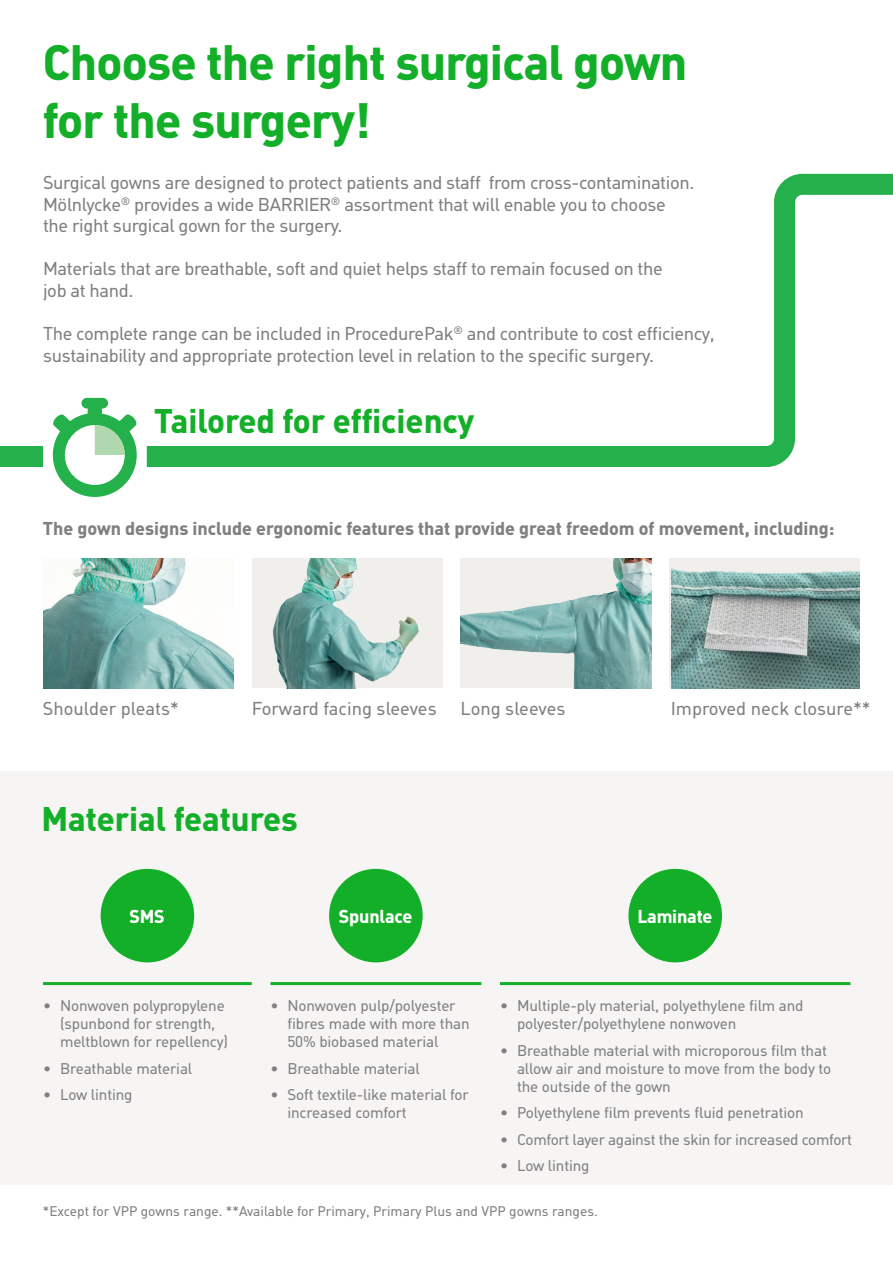
<style>
.page{position:relative;width:893px;height:1263px;background:#fff}
.page>*{position:absolute;margin:0;border:0;box-sizing:border-box;transform-origin:0 0}
.t1{font:700 48px/57.6px "Molnlycke Din";letter-spacing:-.015em;color:#14af28}
.t2{font:700 33px "Molnlycke Din";color:#14af28}
.t3{font:700 18.15px "Molnlycke Din";letter-spacing:-.01em;color:#fff}
.t4{font:18px/21.6px "Molnlycke Din";letter-spacing:-.02em;color:#808083}
.t5{font:700 18px "Molnlycke Din";color:#808083}
.t6{font:18px "Molnlycke Din";color:#808083}
.t7{font:15px/18px "Molnlycke Din";letter-spacing:-.01em;color:#808083}
.t8{font:13.5px "Molnlycke Din";color:#808083}
</style>
<div class="page">
<img style="left:43px;top:559px;width:191px;height:129px">
<img style="left:460px;top:559px;width:191px;height:129px">
<img style="left:252px;top:559px;width:191px;height:129px">
<img style="left:672px;top:559px;width:188px;height:129px">
<div style="left:0;top:772px;width:893px;height:413px;background:#f6f5f3"></div>
<svg style="left:134px;top:173px;width:759px;height:297px"></svg>
<div style="left:53px;top:413px;width:84px;height:84px;background:#24b04b;border-radius:50%"></div>
<div style="left:65px;top:425px;width:60px;height:60px;background:#fff;border-radius:50%"></div>
<svg style="left:53px;top:398px;width:84px;height:57px"></svg>
<div style="left:0;top:446px;width:43px;height:21px;background:#24b04b"></div>
<div style="left:101px;top:869px;width:93px;height:93px;background:#14af28;border-radius:50%"></div>
<div style="left:329px;top:869px;width:94px;height:93px;background:#14af28;border-radius:50%"></div>
<div style="left:628px;top:869px;width:94px;height:93px;background:#14af28;border-radius:50%"></div>
<hr style="left:43px;top:982px;width:209px;height:3px;background:#14af28">
<hr style="left:270px;top:982px;width:211px;height:3px;background:#14af28">
<hr style="left:500px;top:982px;width:350px;height:3px;background:#14af28">
<p class="t1" style="left:43px;top:33px;width:646px">Choose the right surgical gown for the surgery!</p>
<p class="t4" style="left:43px;top:172px;width:653px">Surgical gowns are designed to protect patients and staff from cross-contamination.</p>
<p class="t4" style="left:43px;top:193px;width:624px">Mölnlycke<sup>®</sup> provides a wide BARRIER<sup>®</sup> assortment that will enable you to choose the right surgical gown for the surgery.</p>
<p class="t4" style="left:43px;top:258px;width:621px">Materials that are breathable, soft and quiet helps staff to remain focused on the job at hand.</p>
<p class="t4" style="left:43px;top:323px;width:673px">The complete range can be included in ProcedurePak<sup>®</sup> and contribute to cost efficiency, sustainability and appropriate protection level in relation to the specific surgery.</p>
<p class="t2" style="left:154px;top:401px;width:321px">Tailored for efficiency</p>
<p class="t5" style="left:43px;top:517px;width:793px">The gown designs include ergonomic features that provide great freedom of movement, including:</p>
<p class="t6" style="left:43px;top:698px;width:138px">Shoulder pleats*</p>
<p class="t6" style="left:252px;top:698px;width:187px">Forward facing sleeves</p>
<p class="t6" style="left:460px;top:698px;width:107px">Long sleeves</p>
<p class="t6" style="left:671px;top:698px;width:201px">Improved neck closure**</p>
<p class="t2" style="left:41px;top:799px;width:258px">Material features</p>
<p class="t3" style="left:129px;top:905px;width:37px">SMS</p>
<p class="t3" style="left:339px;top:905px;width:75px">Spunlace</p>
<p class="t3" style="left:637px;top:905px;width:77px">Laminate</p>
<p class="t7" style="left:60px;top:997px;width:170px;text-indent:-17px">• Nonwoven polypropylene (spunbond for strength, meltblown for repellency)</p>
<p class="t7" style="left:43px;top:1059px;width:151px">• Breathable material</p>
<p class="t7" style="left:43px;top:1086px;width:91px">• Low linting</p>
<p class="t7" style="left:287px;top:997px;width:184px;text-indent:-17px">• Nonwoven pulp/polyester fibres made with more than<br>50% biobased material</p>
<p class="t7" style="left:270px;top:1059px;width:151px">• Breathable material</p>
<p class="t7" style="left:287px;top:1086px;width:183px;text-indent:-17px">• Soft textile-like material for increased comfort</p>
<p class="t7" style="left:517px;top:997px;width:288px;text-indent:-17px">• Multiple-ply material, polyethylene film and polyester/polyethylene nonwoven</p>
<p class="t7" style="left:517px;top:1041px;width:316px;text-indent:-17px">• Breathable material with microporous film that allow air and moisture to move from the body to the outside of the gown</p>
<p class="t7" style="left:500px;top:1104px;width:305px">• Polyethylene film prevents fluid penetration</p>
<p class="t7" style="left:500px;top:1130px;width:354px">• Comfort layer against the skin for increased comfort</p>
<p class="t7" style="left:500px;top:1157px;width:91px">• Low linting</p>
<p class="t8" style="left:43px;top:1203px;width:557px">*Except for VPP gowns range. **Available for Primary, Primary Plus and VPP gowns ranges.</p>
</div>
